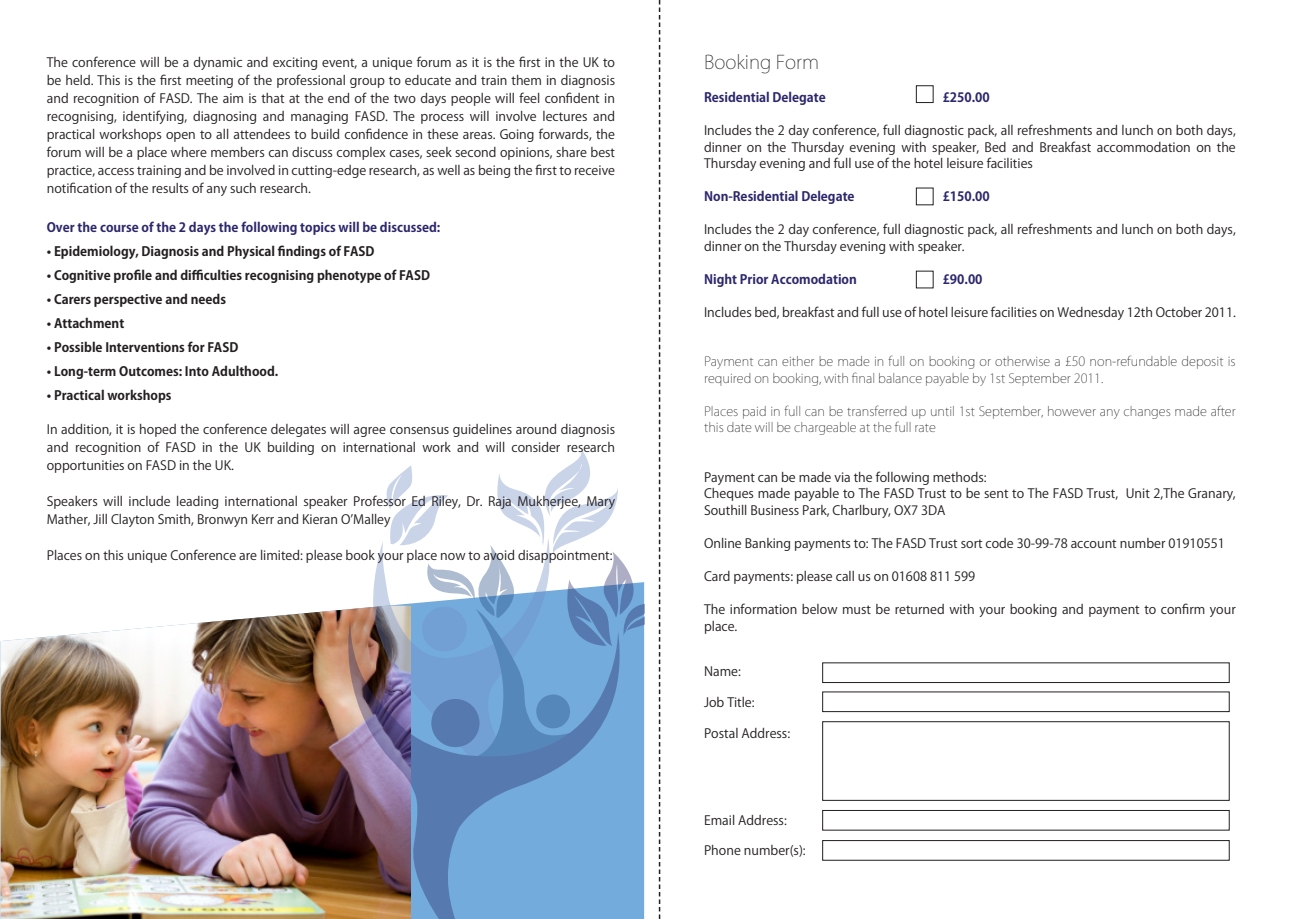
<style>
.page{position:relative;width:1289px;height:919px;background:#fff}
.page>*{position:absolute;margin:0;border:0;box-sizing:border-box;transform-origin:0 0}
.t1{font:200 18.75px "Koz Go Pro";color:#231f20}
.t2{font:12.75px/18px "Koz Go Pro";color:#231f20}
.t3{font:200 12.75px/16.5px "Koz Go Pro";color:#231f20}
.t4{font:700 12.75px "Koz Go Pro";color:#231f20}
.t5{font:700 12.75px "Koz Go Pro";color:#2b276c}
</style>
<div class="page">
<div style="left:630px;top:774px;width:14px;height:144px;background:#73abdc"></div>
<img style="left:0;top:607px;width:366px;height:311px">
<svg style="left:335px;top:619px;width:295px;height:299px;background:#758bab"></svg>
<svg style="left:366px;top:449px;width:278px;height:325px"></svg>
<div style="left:916px;top:85px;width:17px;height:18px;background:#fff;border:1px solid #231f20"></div>
<div style="left:916px;top:188px;width:17px;height:17px;background:#fff;border:1px solid #231f20"></div>
<div style="left:916px;top:271px;width:17px;height:17px;background:#fff;border:1px solid #231f20"></div>
<div style="left:822px;top:840px;width:407px;height:20px;background:#fff;border:1px solid #231f20"></div>
<div style="left:822px;top:810px;width:407px;height:20px;background:#fff;border:1px solid #231f20"></div>
<div style="left:822px;top:721px;width:407px;height:79px;background:#fff;border:1px solid #231f20"></div>
<svg style="left:658px;top:0;width:2px;height:918px"></svg>
<p class="t2" style="left:47px;top:54px;width:570px;text-align:justify">The conference will be a dynamic and exciting event, a unique forum as it is the first in the UK to be held. This is the first meeting of the professional group to educate and train them in diagnosis and recognition of FASD. The aim is that at the end of the two days people will feel confident in recognising, identifying, diagnosing and managing FASD. The process will involve lectures and practical workshops open to all attendees to build confidence in these areas. Going forwards, the forum will be a place where members can discuss complex cases, seek second opinions, share best practice, access training and be involved in cutting-edge research, as well as being the first to receive notification of the results of any such research.</p>
<p class="t5" style="left:47px;top:219px;width:395px">Over the course of the 2 days the following topics will be discussed:</p>
<p class="t4" style="left:47px;top:243px;width:329px">• Epidemiology, Diagnosis and Physical findings of FASD</p>
<p class="t4" style="left:47px;top:267px;width:385px">• Cognitive profile and difficulties recognising phenotype of FASD</p>
<p class="t4" style="left:47px;top:291px;width:181px">• Carers perspective and needs</p>
<p class="t4" style="left:47px;top:315px;width:79px">• Attachment</p>
<p class="t4" style="left:47px;top:339px;width:193px">• Possible Interventions for FASD</p>
<p class="t4" style="left:47px;top:363px;width:233px">• Long-term Outcomes: Into Adulthood.</p>
<p class="t4" style="left:47px;top:387px;width:126px">• Practical workshops</p>
<p class="t2" style="left:47px;top:420px;width:570px;text-align:justify">In addition, it is hoped the conference delegates will agree consensus guidelines around diagnosis and recognition of FASD in the UK building on international work and will consider research opportunities on FASD in the UK.</p>
<p class="t2" style="left:47px;top:492px;width:569px">Speakers will include leading international speaker Professor Ed Riley, Dr. Raja Mukherjee, Mary<br>Mather, Jill Clayton Smith, Bronwyn Kerr and Kieran O’Malley</p>
<p class="t2" style="left:47px;top:546px;width:567px">Places on this unique Conference are limited: please book your place now to avoid disappointment:</p>
<p class="t1" style="left:704px;top:50px;width:117px">Booking Form</p>
<p class="t5" style="left:704px;top:89px;width:123px">Residential Delegate</p>
<p class="t5" style="left:942px;top:89px;width:49px">£250.00</p>
<p class="t2" style="left:704px;top:123px;width:533px;line-height:16.5px;text-align:justify">Includes the 2 day conference, full diagnostic pack, all refreshments and lunch on both days, dinner on the Thursday evening with speaker, Bed and Breakfast accommodation on the Thursday evening and full use of the hotel leisure facilities</p>
<p class="t5" style="left:704px;top:188px;width:152px">Non-Residential Delegate</p>
<p class="t5" style="left:942px;top:188px;width:49px">£150.00</p>
<p class="t2" style="left:704px;top:222px;width:533px;line-height:16.5px">Includes the 2 day conference, full diagnostic pack, all refreshments and lunch on both days, dinner on the Thursday evening with speaker.</p>
<p class="t5" style="left:704px;top:271px;width:154px">Night Prior Accomodation</p>
<p class="t5" style="left:942px;top:271px;width:41px">£90.00</p>
<p class="t2" style="left:704px;top:303px;width:533px">Includes bed, breakfast and full use of hotel leisure facilities on Wednesday 12th October 2011.</p>
<p class="t3" style="left:704px;top:353px;width:533px">Payment can either be made in full on booking or otherwise a £50 non-refundable deposit is required on booking, with final balance payable by 1st September 2011.</p>
<p class="t3" style="left:704px;top:403px;width:533px">Places paid in full can be transferred up until 1st September, however any changes made after this date will be chargeable at the full rate</p>
<p class="t2" style="left:704px;top:468px;width:284px">Payment can be made via the following methods:</p>
<p class="t2" style="left:704px;top:486px;width:533px;line-height:16.5px">Cheques made payable to The FASD Trust to be sent to The FASD Trust, Unit 2,The Granary,<br>Southill Business Park, Charlbury, OX7 3DA</p>
<p class="t2" style="left:704px;top:534px;width:522px">Online Banking payments to: The FASD Trust sort code 30-99-78 account number 01910551</p>
<p class="t2" style="left:704px;top:567px;width:273px">Card payments: please call us on 01608 811 599</p>
<p class="t2" style="left:704px;top:601px;width:533px;line-height:16.5px">The information below must be returned with your booking and payment to confirm your place.</p>
<p class="t2" style="left:704px;top:663px;width:38px">Name:</p>
<p class="t2" style="left:704px;top:693px;width:52px">Job Title:</p>
<p class="t2" style="left:704px;top:724px;width:88px">Postal Address:</p>
<p class="t2" style="left:704px;top:811px;width:84px">Email Address:</p>
<p class="t2" style="left:704px;top:841px;width:103px">Phone number(s):</p>
</div>
